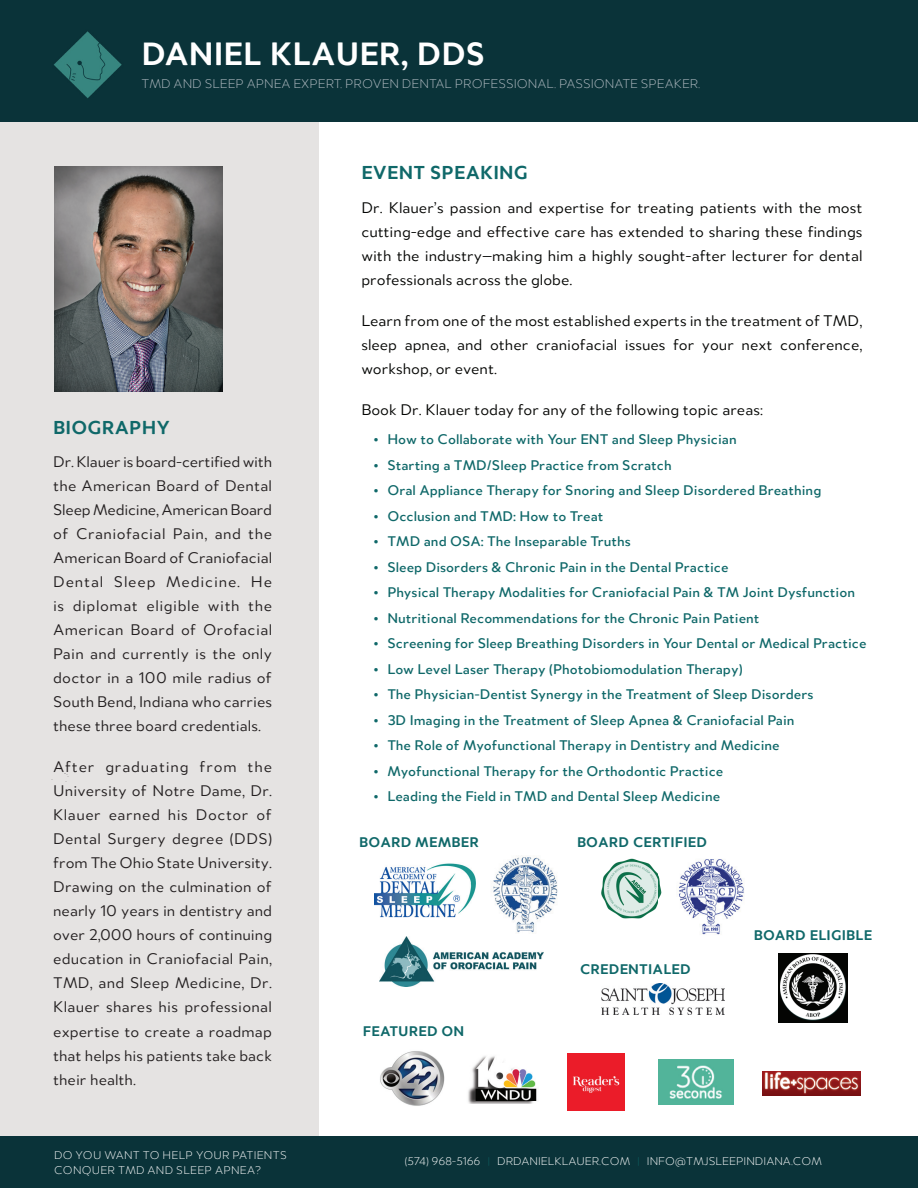
<style>
.page{position:relative;width:918px;height:1188px;background:#fff}
.page>*{position:absolute;margin:0;border:0;box-sizing:border-box;transform-origin:0 0}
.t1{font:700 34.5px "Merel";color:#fff}
.t2{font:700 20.1px "Merel";letter-spacing:.01em;color:#0f6869}
.t3{font:16.5px/24px "Merel";color:#231f20;text-align:justify}
.t4{font:16.5px/24px "Merel";color:#040503;text-align:justify}
.t5{font:500 15px "Merel";color:#0f6869}
.t6{font:700 15px "Merel";letter-spacing:.01em;color:#0f6869}
.t7{font:300 13.5px "Merel";color:#b2bbc2}
.t8{font:300 12px "Merel";color:#fff}
.t9{font:300 12px/15px "Merel";letter-spacing:.02em;color:#fff}
.s1{color:#0f6869}
</style>
<div class="page">
<div style="left:0;top:122px;width:319px;height:1014px;background:#e5e3e2"></div>
<div style="left:0;top:0;width:918px;height:122px;background:#0a3339"></div>
<div style="left:0;top:1136px;width:918px;height:52px;background:#0a3339"></div>
<img style="left:54px;top:31px;width:68px;height:67px">
<img style="left:54px;top:166px;width:168px;height:226px">
<img style="left:778px;top:954px;width:69px;height:69px">
<img style="left:567px;top:1054px;width:57px;height:57px">
<img style="left:763px;top:1072px;width:98px;height:23px">
<img style="left:659px;top:1060px;width:74px;height:45px">
<img style="left:380px;top:1051px;width:64px;height:55px">
<img style="left:468px;top:1056px;width:69px;height:47px">
<img style="left:379px;top:937px;width:164px;height:49px">
<img style="left:374px;top:863px;width:101px;height:55px">
<img style="left:601px;top:858px;width:57px;height:61px">
<img style="left:493px;top:857px;width:65px;height:76px">
<img style="left:602px;top:983px;width:123px;height:32px">
<img style="left:658px;top:859px;width:86px;height:76px">
<h1 class="t1" style="left:141px;top:26px;width:345px">DANIEL KLAUER, DDS</h1>
<p class="t7" style="left:141px;top:74px;width:560px">TMD AND SLEEP APNEA EXPERT. PROVEN DENTAL PROFESSIONAL. PASSIONATE SPEAKER.</p>
<h2 class="t2" style="left:53px;top:411px;width:119px">BIOGRAPHY</h2>
<p class="t3" style="left:53px;top:449px;width:221px">Dr. Klauer is board-certified with the American Board of Dental Sleep Medicine, American Board of Craniofacial Pain, and the American Board of Craniofacial Dental Sleep Medicine. He is diplomat eligible with the American Board of Orofacial Pain and currently is the only doctor in a 100 mile radius of South Bend, Indiana who carries these three board credentials.</p>
<p class="t3" style="left:53px;top:754px;width:221px">After graduating from the University of Notre Dame, Dr.<br>Klauer earned his Doctor of Dental Surgery degree (DDS) from The Ohio State University.<br>Drawing on the culmination of nearly 10 years in dentistry and over 2,000 hours of continuing education in Craniofacial Pain, TMD, and Sleep Medicine, Dr.<br>Klauer shares his professional expertise to create a roadmap that helps his patients take back their health.</p>
<h2 class="t2" style="left:361px;top:156px;width:168px">EVENT SPEAKING</h2>
<p class="t4" style="left:361px;top:194px;width:503px">Dr. Klauer’s passion and expertise for treating patients with the most cutting-edge and effective care has extended to sharing these findings with the industry—making him a highly sought-after lecturer for dental professionals across the globe.</p>
<p class="t4" style="left:361px;top:307px;width:503px">Learn from one of the most established experts in the treatment of TMD, sleep apnea, and other craniofacial issues for your next conference, workshop, or event.</p>
<p class="t4" style="left:361px;top:396px;width:403px">Book Dr. Klauer today for any of the following topic areas:</p>
<p class="t5" style="left:374px;top:428px;width:364px">• How to Collaborate with Your ENT and Sleep Physician</p>
<p class="t5" style="left:374px;top:453px;width:299px">• Starting a TMD/Sleep Practice from Scratch</p>
<p class="t5" style="left:374px;top:479px;width:449px">• Oral Appliance Therapy for Snoring and Sleep Disordered Breathing</p>
<p class="t5" style="left:374px;top:504px;width:231px">• Occlusion and TMD: How to Treat</p>
<p class="t5" style="left:374px;top:530px;width:259px">• TMD and OSA: The Inseparable Truths</p>
<p class="t5" style="left:374px;top:555px;width:356px">• Sleep Disorders &amp; Chronic Pain in the Dental Practice</p>
<p class="t5" style="left:374px;top:581px;width:483px">• Physical Therapy Modalities for Craniofacial Pain &amp; TM Joint Dysfunction</p>
<p class="t5" style="left:374px;top:606px;width:387px">• Nutritional Recommendations for the Chronic Pain Patient</p>
<p class="t5" style="left:374px;top:632px;width:494px">• Screening for Sleep Breathing Disorders in Your Dental or Medical Practice</p>
<p class="t5" style="left:374px;top:657px;width:370px">• Low Level Laser Therapy (Photobiomodulation Therapy)</p>
<p class="t5" style="left:374px;top:683px;width:441px">• The Physician-Dentist Synergy in the Treatment of Sleep Disorders</p>
<p class="t5" style="left:374px;top:708px;width:422px">• 3D Imaging in the Treatment of Sleep Apnea &amp; Craniofacial Pain</p>
<p class="t5" style="left:374px;top:734px;width:407px">• The Role of Myofunctional Therapy in Dentistry and Medicine</p>
<p class="t5" style="left:374px;top:759px;width:351px">• Myofunctional Therapy for the Orthodontic Practice</p>
<p class="t5" style="left:374px;top:785px;width:348px">• Leading the Field in TMD and Dental Sleep Medicine</p>
<p class="t6" style="left:577px;top:830px;width:132px">BOARD CERTIFIED</p>
<p class="t6" style="left:359px;top:830px;width:121px">BOARD MEMBER</p>
<p class="t6" style="left:363px;top:1019px;width:103px">FEATURED ON</p>
<p class="t6" style="left:580px;top:957px;width:112px">CREDENTIALED</p>
<p class="t6" style="left:754px;top:923px;width:120px">BOARD ELIGIBLE</p>
<p class="t9" style="left:54px;top:1146px;width:234px">DO YOU WANT TO HELP YOUR PATIENTS<br>CONQUER TMD AND SLEEP APNEA?</p>
<p class="t8" style="left:405px;top:1153px;width:419px">(574) 968-5166 <span class="s1">|</span> DRDANIELKLAUER.COM <span class="s1">|</span> INFO@TMJSLEEPINDIANA.COM</p>
</div>
